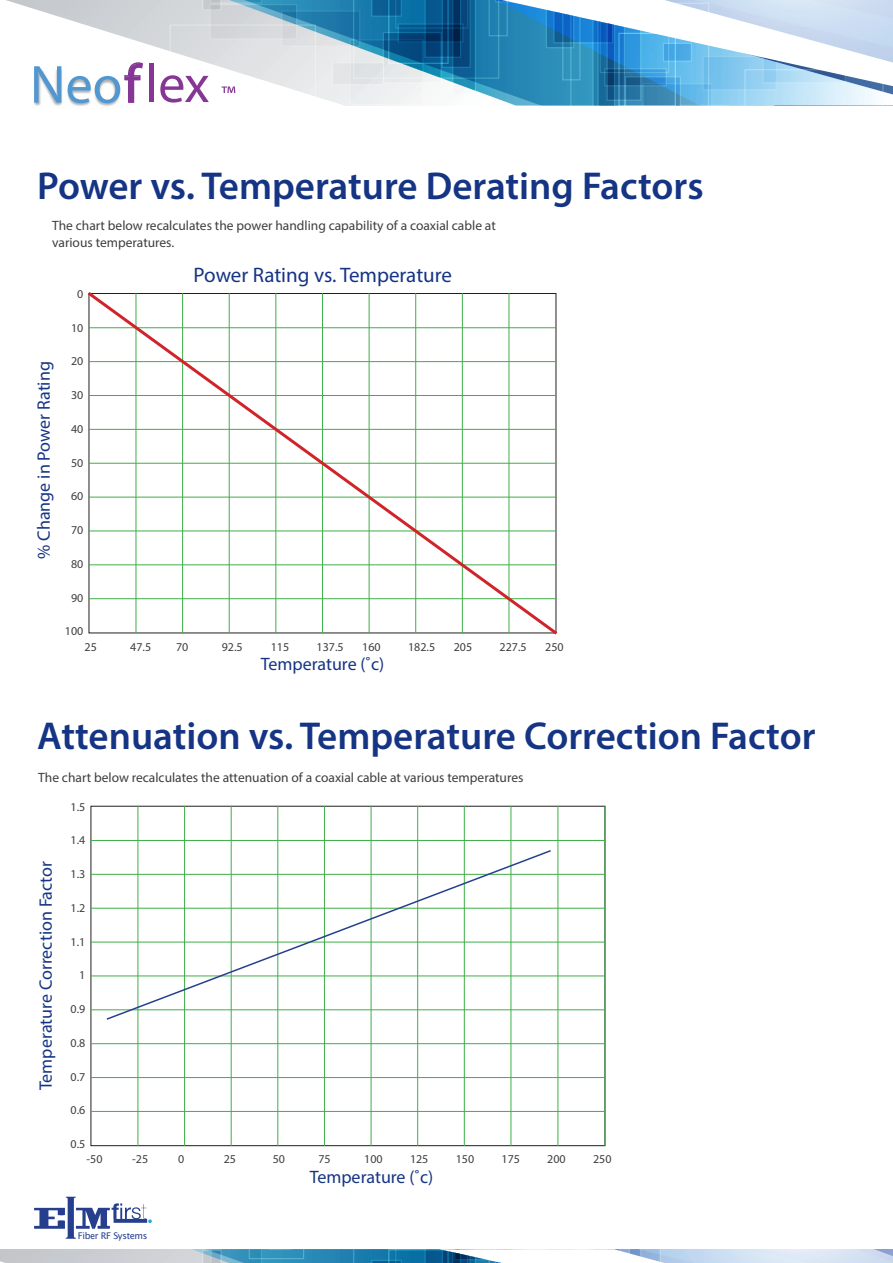
<style>
.page{position:relative;width:893px;height:1263px;background:#fff}
.page>*{position:absolute;margin:0;border:0;box-sizing:border-box;transform-origin:0 0}
.t1{font:600 39px "Myriad Pro";color:#153483}
.t2{font:21px "Myriad Pro";color:#153483}
.t3{font:18px "Myriad Pro";color:#153483}
.text{font:13.5px "Myriad Pro";color:#3e3e3f}
.t4{font:12px "Myriad Pro";color:#3e3e3f}
.t5{font:9.15px "Lucida Grande";letter-spacing:-.04em;color:#253f8e}
</style>
<div class="page">
<svg style="left:0;top:1249px;width:893px;height:14px"></svg>
<svg style="left:34px;top:1196px;width:118px;height:43px"></svg>
<svg style="left:87px;top:292px;width:471px;height:343px"></svg>
<hr style="left:511px;top:806px;width:1px;height:340px;background:#40ae49">
<hr style="left:558px;top:806px;width:1px;height:340px;background:#40ae49">
<hr style="left:605px;top:806px;width:1px;height:340px;background:#40ae49">
<hr style="left:324px;top:806px;width:1px;height:340px;background:#40ae49">
<hr style="left:417px;top:806px;width:1px;height:340px;background:#40ae49">
<hr style="left:231px;top:806px;width:1px;height:340px;background:#40ae49">
<hr style="left:464px;top:806px;width:1px;height:340px;background:#40ae49">
<hr style="left:277px;top:806px;width:1px;height:340px;background:#40ae49">
<hr style="left:371px;top:806px;width:1px;height:340px;background:#40ae49">
<hr style="left:184px;top:806px;width:1px;height:340px;background:#40ae49">
<hr style="left:138px;top:806px;width:1px;height:340px;background:#40ae49">
<hr style="left:91px;top:1111px;width:514px;height:1px;background:#40ae49">
<hr style="left:91px;top:975px;width:514px;height:1px;background:#40ae49">
<hr style="left:91px;top:1043px;width:514px;height:1px;background:#40ae49">
<hr style="left:91px;top:908px;width:514px;height:1px;background:#40ae49">
<hr style="left:91px;top:1077px;width:514px;height:1px;background:#40ae49">
<hr style="left:91px;top:942px;width:514px;height:1px;background:#40ae49">
<hr style="left:91px;top:1009px;width:514px;height:1px;background:#40ae49">
<hr style="left:91px;top:874px;width:514px;height:1px;background:#40ae49">
<hr style="left:91px;top:840px;width:514px;height:1px;background:#40ae49">
<svg style="left:105px;top:849px;width:448px;height:172px"></svg>
<svg style="left:6px;top:0;width:887px;height:106px"></svg>
<p class="t1" style="left:37px;top:161px;width:668px">Power vs. Temperature Derating Factors</p>
<p class="text" style="left:52px;top:217px;width:445px">The chart below recalculates the power handling capability of a coaxial cable at</p>
<p class="text" style="left:52px;top:234px;width:124px">various temperatures.</p>
<p class="t3" style="left:33px;top:559px;width:199px;rotate:-90deg">% Change in Power Rating</p>
<p class="t4" style="left:77px;top:286px;width:8px">0</p>
<p class="t4" style="left:71px;top:320px;width:14px">10</p>
<p class="t4" style="left:71px;top:354px;width:14px">20</p>
<p class="t4" style="left:71px;top:388px;width:14px">30</p>
<p class="t4" style="left:71px;top:421px;width:14px">40</p>
<p class="t4" style="left:71px;top:455px;width:14px">50</p>
<p class="t4" style="left:71px;top:489px;width:14px">60</p>
<p class="t4" style="left:71px;top:523px;width:14px">70</p>
<p class="t4" style="left:71px;top:556px;width:14px">80</p>
<p class="t4" style="left:71px;top:590px;width:14px">90</p>
<p class="t4" style="left:65px;top:624px;width:20px">100</p>
<p class="t2" style="left:194px;top:262px;width:260px">Power Rating vs. Temperature</p>
<p class="t4" style="left:85px;top:639px;width:14px">25</p>
<p class="t4" style="left:176px;top:639px;width:14px">70</p>
<p class="t4" style="left:271px;top:639px;width:20px">115</p>
<p class="t4" style="left:362px;top:639px;width:20px">160</p>
<p class="t4" style="left:454px;top:639px;width:20px">205</p>
<p class="t4" style="left:545px;top:639px;width:20px">250</p>
<p class="t4" style="left:130px;top:639px;width:22px">47.5</p>
<p class="t4" style="left:222px;top:639px;width:22px">92.5</p>
<p class="t4" style="left:317px;top:639px;width:29px">137.5</p>
<p class="t4" style="left:408px;top:639px;width:29px">182.5</p>
<p class="t4" style="left:500px;top:639px;width:29px">227.5</p>
<p class="t3" style="left:261px;top:653px;width:125px">Temperature (˚c)</p>
<p class="t1" style="left:37px;top:711px;width:780px">Attenuation vs. Temperature Correction Factor</p>
<p class="text" style="left:38px;top:769px;width:487px">The chart below recalculates the attenuation of a coaxial cable at various temperatures</p>
<p class="t3" style="left:35px;top:1090px;width:231px;rotate:-90deg">Temperature Correction Factor</p>
<p class="t4" style="left:71px;top:799px;width:16px">1.5</p>
<p class="t4" style="left:71px;top:833px;width:16px">1.4</p>
<p class="t4" style="left:71px;top:867px;width:16px">1.3</p>
<p class="t4" style="left:71px;top:900px;width:16px">1.2</p>
<p class="t4" style="left:71px;top:934px;width:16px">1.1</p>
<p class="t4" style="left:79px;top:968px;width:8px">1</p>
<p class="t4" style="left:71px;top:1002px;width:16px">0.9</p>
<p class="t4" style="left:71px;top:1035px;width:16px">0.8</p>
<p class="t4" style="left:71px;top:1069px;width:16px">0.7</p>
<p class="t4" style="left:71px;top:1103px;width:16px">0.6</p>
<p class="t4" style="left:71px;top:1137px;width:16px">0.5</p>
<p class="t4" style="left:86px;top:1152px;width:17px">-50</p>
<p class="t4" style="left:178px;top:1152px;width:8px">0</p>
<p class="t4" style="left:273px;top:1152px;width:14px">50</p>
<p class="t4" style="left:364px;top:1152px;width:20px">100</p>
<p class="t4" style="left:456px;top:1152px;width:20px">150</p>
<p class="t4" style="left:547px;top:1152px;width:20px">200</p>
<p class="t4" style="left:593px;top:1152px;width:20px">250</p>
<p class="t4" style="left:132px;top:1152px;width:17px">-25</p>
<p class="t4" style="left:224px;top:1152px;width:14px">25</p>
<p class="t4" style="left:318px;top:1152px;width:14px">75</p>
<p class="t4" style="left:410px;top:1152px;width:20px">125</p>
<p class="t4" style="left:501px;top:1152px;width:20px">175</p>
<p class="t3" style="left:310px;top:1166px;width:125px">Temperature (˚c)</p>
<p class="t5" style="left:78px;top:1230px;width:71px">Fiber RF Systems</p>
</div>
